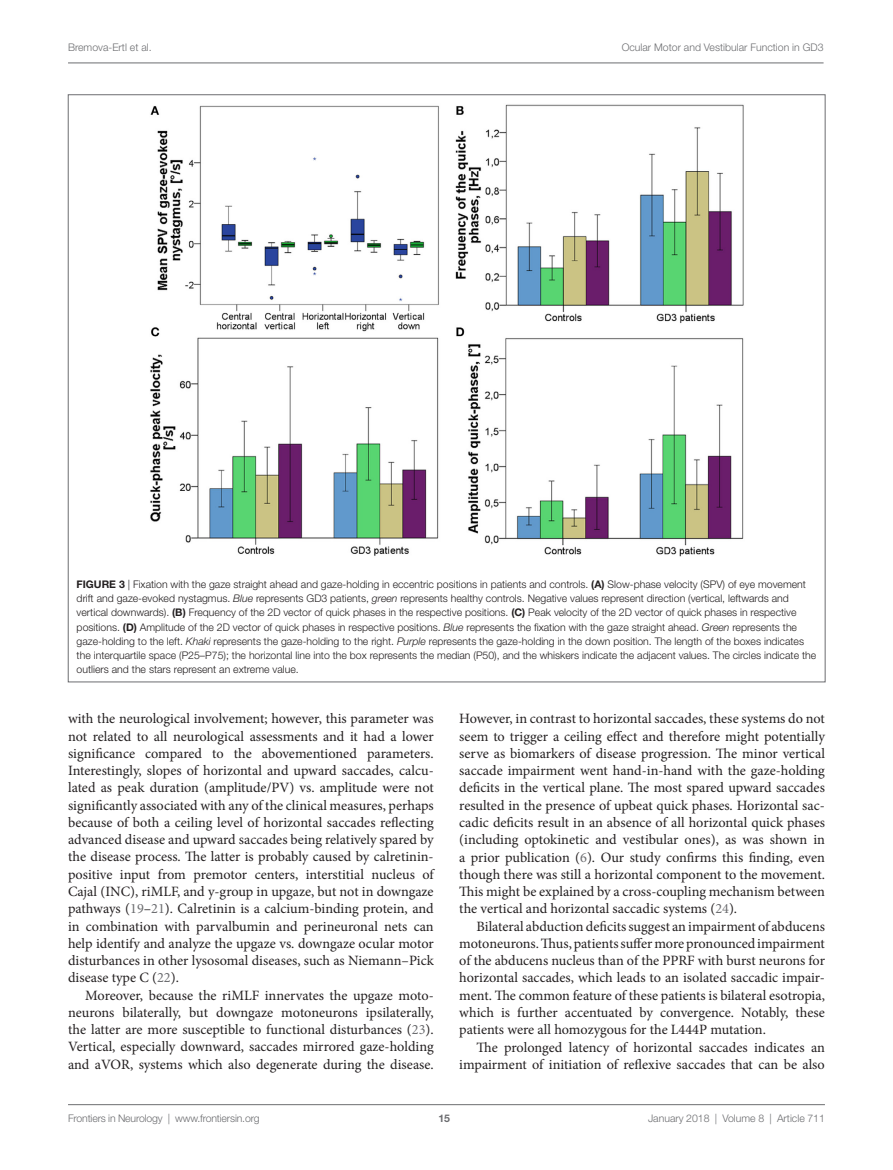
<style>
.page{position:relative;width:893px;height:1170px;background:#fff}
.page>*{position:absolute;margin:0;border:0;box-sizing:border-box;transform-origin:0 0}
.t1{font:14.25px/17.2px "Minion Pro";color:#231f20;text-align:justify}
.t2{font:300 10.5px/14.2px "Helvetica Neue LT Std";color:#231f20}
.t3{font:300 10.5px "Helvetica Neue LT Std";color:#6c6d70}
.t4{font:700 10.5px "Helvetica Neue LT Std";color:#6c6d70}
.s1{font-weight:700}
.s2{font-style:italic}
.s3{color:#6c6d70}
</style>
<div class="page">
<img style="left:150px;top:104px;width:594px;height:453px">
<hr style="left:68px;top:1104px;width:757px;height:1px;background:#6c6d70">
<hr style="left:68px;top:63px;width:755px;height:1px;background:#6c6d70">
<p class="t3" style="left:68px;top:41px;width:85px">Bremova-Ertl et al.</p>
<p class="t3" style="left:622px;top:41px;width:203px">Ocular Motor and Vestibular Function in GD3</p>
<p class="t2" style="left:77px;top:577px;width:741px"><span class="s1">FIGURE 3</span> | Fixation with the gaze straight ahead and gaze-holding in eccentric positions in patients and controls. <span class="s1">(A)</span> Slow-phase velocity (SPV) of eye movement drift and gaze-evoked nystagmus. <span class="s2">Blue</span> represents GD3 patients, <span class="s2">green</span> represents healthy controls. Negative values represent direction (vertical, leftwards and vertical downwards). <span class="s1">(B)</span> Frequency of the 2D vector of quick phases in the respective positions. <span class="s1">(C)</span> Peak velocity of the 2D vector of quick phases in respective positions. <span class="s1">(D)</span> Amplitude of the 2D vector of quick phases in respective positions. <span class="s2">Blue</span> represents the fixation with the gaze straight ahead. <span class="s2">Green</span> represents the gaze-holding to the left. <span class="s2">Khaki</span> represents the gaze-holding to the right. <span class="s2">Purple</span> represents the gaze-holding in the down position. The length of the boxes indicates the interquartile space (P25–P75); the horizontal line into the box represents the median (P50), and the whiskers indicate the adjacent values. The circles indicate the outliers and the stars represent an extreme value.</p>
<p class="t1" style="left:68px;top:710px;width:367px">with the neurological involvement; however, this parameter was not related to all neurological assessments and it had a lower significance compared to the abovementioned parameters.<br>Interestingly, slopes of horizontal and upward saccades, calcu&shy;lated as peak duration (amplitude/PV) vs. amplitude were not significantly associated with any of the clinical measures, perhaps because of both a ceiling level of horizontal saccades reflecting advanced disease and upward saccades being relatively spared by the disease process. The latter is probably caused by calretinin&shy;positive input from premotor centers, interstitial nucleus of Cajal (INC), riMLF, and y-group in upgaze, but not in downgaze pathways (<span class="s3">19</span>–<span class="s3">21</span>). Calretinin is a calcium-binding protein, and in combination with parvalbumin and perineuronal nets can help identify and analyze the upgaze vs. downgaze ocular motor disturbances in other lysosomal diseases, such as Niemann–Pick disease type C (<span class="s3">22</span>).</p>
<p class="t1" style="left:68px;top:986px;width:367px;text-indent:17px">Moreover, because the riMLF innervates the upgaze moto&shy;neurons bilaterally, but downgaze motoneurons ipsilaterally, the latter are more susceptible to functional disturbances (<span class="s3">23</span>).<br>Vertical, especially downward, saccades mirrored gaze-holding and aVOR, systems which also degenerate during the disease.</p>
<p class="t1" style="left:459px;top:710px;width:367px">However, in contrast to horizontal saccades, these systems do not seem to trigger a ceiling effect and therefore might potentially serve as biomarkers of disease progression. The minor vertical saccade impairment went hand-in-hand with the gaze-holding deficits in the vertical plane. The most spared upward saccades resulted in the presence of upbeat quick phases. Horizontal sac&shy;cadic deficits result in an absence of all horizontal quick phases (including optokinetic and vestibular ones), as was shown in a prior publication (<span class="s3">6</span>). Our study confirms this finding, even though there was still a horizontal component to the movement.<br>This might be explained by a cross-coupling mechanism between the vertical and horizontal saccadic systems (<span class="s3">24</span>).</p>
<p class="t1" style="left:459px;top:917px;width:367px;text-indent:17px">Bilateral abduction deficits suggest an impairment of abducens motoneurons. Thus, patients suffer more pronounced impairment of the abducens nucleus than of the PPRF with burst neurons for horizontal saccades, which leads to an isolated saccadic impair&shy;ment. The common feature of these patients is bilateral esotropia, which is further accentuated by convergence. Notably, these patients were all homozygous for the L444P mutation.</p>
<p class="t1" style="left:459px;top:1038px;width:367px;text-align:right">The prolonged latency of horizontal saccades indicates an impairment of initiation of reflexive saccades that can be also</p>
<p class="t3" style="left:68px;top:1111px;width:193px">Frontiers in Neurology | www.frontiersin.org</p>
<p class="t3" style="left:648px;top:1111px;width:178px">January 2018 | Volume 8 | Article 711</p>
<p class="t4" style="left:439px;top:1111px;width:13px">15</p>
</div>
